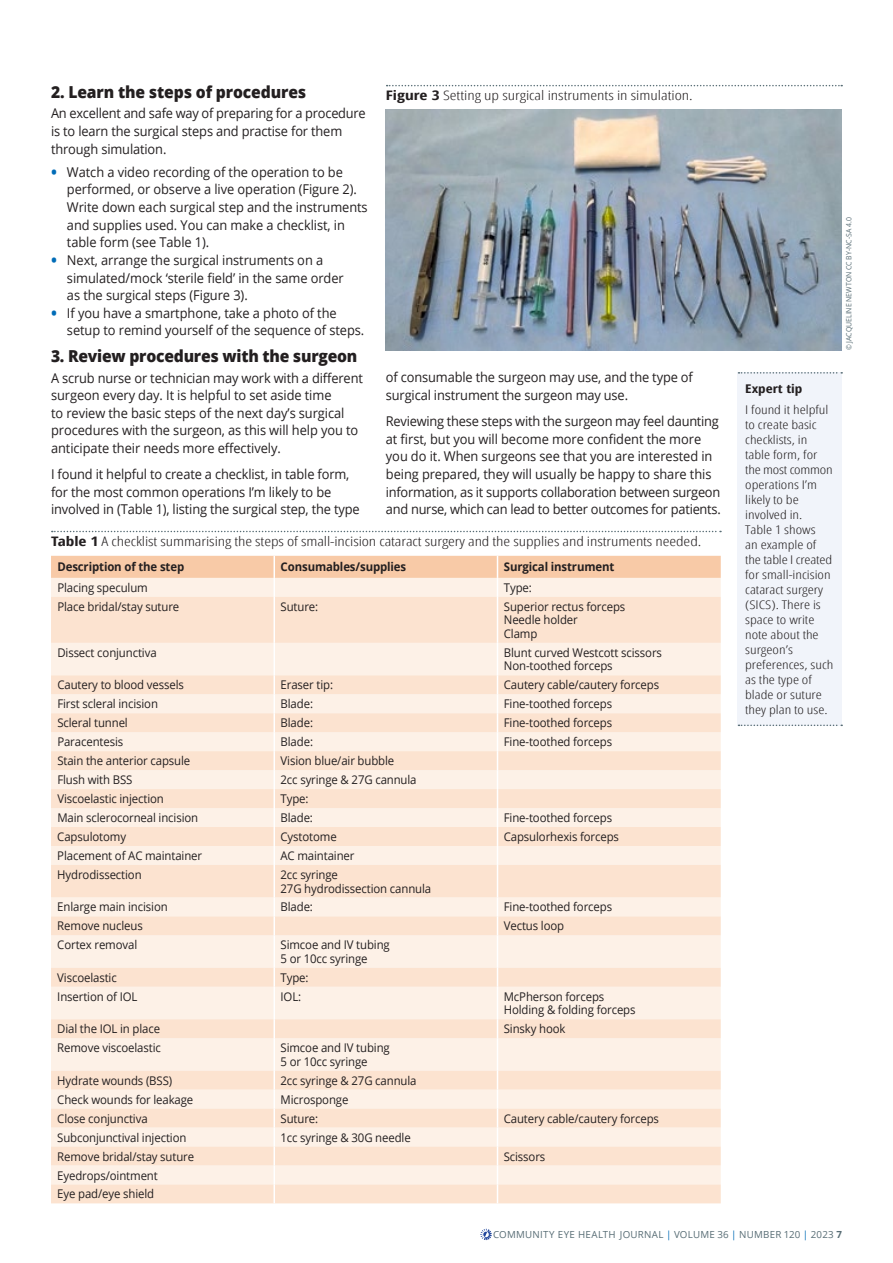
<style>
.page{position:relative;width:893px;height:1263px;background:#fff}
.page>*{position:absolute;margin:0;border:0;box-sizing:border-box;transform-origin:0 0}
.t1{font:800 16.5px "Open Sans";letter-spacing:-.015em;color:#231f20;scale:.95 1}
.t2{font:13.5px/17.7px "Open Sans";letter-spacing:-.005em;color:#231f20;scale:.95 1}
.t3{font:300 condensed 13.2px "Open Sans";letter-spacing:-.005em;color:#231f20;scale:1.32 1}
.t4{font:12px/13.5px "Open Sans";letter-spacing:-.01em;color:#231f20;scale:.95 1}
.t5{font:300 condensed 12px/15px "Open Sans";color:#231f20;scale:1.3 1}
.t6{font:700 12px "Open Sans";letter-spacing:-.01em;color:#231f20;scale:.95 1}
.t7{font:700 condensed 12px "Open Sans";color:#231f20;scale:1.27 1}
.t8{font:9.75px "Open Sans";letter-spacing:.025em;color:#586d75}
.t9{font:7.2px "Open Sans";color:#586d75;scale:.95 1}
.s1{font-weight:700;font-size:16.5px;color:#006cb7}
.s2{font-weight:700}
.s3{color:#006cb7}
</style>
<div class="page">
<svg style="left:480px;top:1229px;width:12px;height:11px"></svg>
<svg style="left:51px;top:597px;width:670px;height:606px;fill:#fcecdf"></svg>
<svg style="left:51px;top:556px;width:670px;height:41px"></svg>
<hr style="left:274px;top:597px;width:1px;height:46px;background:#fff">
<hr style="left:497px;top:597px;width:1px;height:46px;background:#fff">
<hr style="left:274px;top:643px;width:1px;height:32px;background:#fff">
<hr style="left:497px;top:643px;width:1px;height:32px;background:#fff">
<svg style="left:274px;top:675px;width:1px;height:190px"></svg>
<svg style="left:497px;top:675px;width:1px;height:190px"></svg>
<hr style="left:274px;top:865px;width:1px;height:32px;background:#fff">
<hr style="left:497px;top:865px;width:1px;height:32px;background:#fff">
<svg style="left:274px;top:897px;width:1px;height:38px"></svg>
<svg style="left:497px;top:897px;width:1px;height:38px"></svg>
<hr style="left:274px;top:935px;width:1px;height:33px;background:#fff">
<hr style="left:497px;top:935px;width:1px;height:33px;background:#fff">
<svg style="left:274px;top:968px;width:1px;height:19px"></svg>
<svg style="left:497px;top:968px;width:1px;height:19px"></svg>
<hr style="left:274px;top:987px;width:1px;height:32px;background:#fff">
<hr style="left:497px;top:987px;width:1px;height:32px;background:#fff">
<svg style="left:274px;top:1019px;width:1px;height:19px"></svg>
<svg style="left:497px;top:1019px;width:1px;height:19px"></svg>
<hr style="left:274px;top:1038px;width:1px;height:33px;background:#fff">
<hr style="left:497px;top:1038px;width:1px;height:33px;background:#fff">
<svg style="left:274px;top:1071px;width:1px;height:132px"></svg>
<svg style="left:497px;top:1071px;width:1px;height:132px"></svg>
<div style="left:738px;top:372px;width:104px;height:354px;background:#f1f4fa"></div>
<svg style="left:738px;top:372px;width:104px;height:2px"></svg>
<svg style="left:738px;top:724px;width:104px;height:2px"></svg>
<svg style="left:52px;top:531px;width:669px;height:1px"></svg>
<img style="left:386px;top:110px;width:456px;height:240px">
<svg style="left:387px;top:85px;width:455px;height:1px"></svg>
<p class="t1" style="left:51px;top:79px;width:270px">2. Learn the steps of procedures</p>
<p class="t2" style="left:51px;top:104px;width:333px">An excellent and safe way of preparing for a procedure is to learn the surgical steps and practise for them through simulation.</p>
<p class="t2" style="left:67px;top:163px;width:318px;text-indent:-16px"><span class="s1">•</span> Watch a video recording of the operation to be performed, or observe a live operation (Figure 2).<br>Write down each surgical step and the instruments and supplies used. You can make a checklist, in table form (see Table 1).</p>
<p class="t2" style="left:67px;top:251px;width:293px;text-indent:-16px"><span class="s1">•</span> Next, arrange the surgical instruments on a simulated/mock ‘sterile field’ in the same order as the surgical steps (Figure 3).</p>
<p class="t2" style="left:67px;top:304px;width:314px;text-indent:-16px"><span class="s1">•</span> If you have a smartphone, take a photo of the setup to remind yourself of the sequence of steps.</p>
<p class="t1" style="left:51px;top:343px;width:324px">3. Review procedures with the surgeon</p>
<p class="t2" style="left:51px;top:368px;width:330px">A scrub nurse or technician may work with a different surgeon every day. It is helpful to set aside time<br>to review the basic steps of the next day’s surgical procedures with the surgeon, as this will help you to anticipate their needs more effectively.</p>
<p class="t2" style="left:51px;top:465px;width:326px">I found it helpful to create a checklist, in table form, for the most common operations I’m likely to be involved in (Table 1), listing the surgical step, the type</p>
<p class="t3" style="left:386px;top:87px;width:234px"><span class="s2">Figure 3</span> Setting up surgical instruments in simulation.</p>
<p class="t2" style="left:386px;top:368px;width:325px">of consumable the surgeon may use, and the type of surgical instrument the surgeon may use.</p>
<p class="t2" style="left:386px;top:412px;width:354px">Reviewing these steps with the surgeon may feel daunting at first, but you will become more confident the more you do it. When surgeons see that you are interested in being prepared, they will usually be happy to share this information, as it supports collaboration between surgeon and nurse, which can lead to better outcomes for patients.</p>
<p class="t3" style="left:51px;top:532px;width:494px"><span class="s2">Table 1</span> A checklist summarising the steps of small-incision cataract surgery and the supplies and instruments needed.</p>
<p class="t6" style="left:57px;top:558px;width:135px">Description of the step</p>
<p class="t6" style="left:281px;top:558px;width:134px">Consumables/supplies</p>
<p class="t6" style="left:504px;top:558px;width:118px">Surgical instrument</p>
<p class="t4" style="left:57px;top:580px;width:97px">Placing speculum</p>
<p class="t4" style="left:504px;top:580px;width:31px">Type:</p>
<p class="t4" style="left:57px;top:599px;width:130px">Place bridal/stay suture</p>
<p class="t4" style="left:281px;top:599px;width:41px">Suture:</p>
<p class="t4" style="left:504px;top:599px;width:129px">Superior rectus forceps<br>Needle holder<br>Clamp</p>
<p class="t4" style="left:57px;top:645px;width:106px">Dissect conjunctiva</p>
<p class="t4" style="left:504px;top:645px;width:168px">Blunt curved Westcott scissors<br>Non-toothed forceps</p>
<p class="t4" style="left:57px;top:678px;width:135px">Cautery to blood vessels</p>
<p class="t4" style="left:281px;top:678px;width:57px">Eraser tip:</p>
<p class="t4" style="left:504px;top:678px;width:165px">Cautery cable/cautery forceps</p>
<p class="t4" style="left:57px;top:697px;width:107px">First scleral incision</p>
<p class="t4" style="left:281px;top:697px;width:36px">Blade:</p>
<p class="t4" style="left:504px;top:697px;width:116px">Fine-toothed forceps</p>
<p class="t4" style="left:57px;top:716px;width:76px">Scleral tunnel</p>
<p class="t4" style="left:281px;top:716px;width:36px">Blade:</p>
<p class="t4" style="left:504px;top:716px;width:116px">Fine-toothed forceps</p>
<p class="t4" style="left:57px;top:735px;width:71px">Paracentesis</p>
<p class="t4" style="left:281px;top:735px;width:36px">Blade:</p>
<p class="t4" style="left:504px;top:735px;width:116px">Fine-toothed forceps</p>
<p class="t4" style="left:57px;top:754px;width:141px">Stain the anterior capsule</p>
<p class="t4" style="left:281px;top:754px;width:121px">Vision blue/air bubble</p>
<p class="t4" style="left:57px;top:773px;width:81px">Flush with BSS</p>
<p class="t4" style="left:281px;top:773px;width:145px">2cc syringe &amp; 27G cannula</p>
<p class="t4" style="left:57px;top:792px;width:114px">Viscoelastic injection</p>
<p class="t4" style="left:281px;top:792px;width:31px">Type:</p>
<p class="t4" style="left:57px;top:811px;width:150px">Main sclerocorneal incision</p>
<p class="t4" style="left:281px;top:811px;width:36px">Blade:</p>
<p class="t4" style="left:504px;top:811px;width:116px">Fine-toothed forceps</p>
<p class="t4" style="left:57px;top:830px;width:74px">Capsulotomy</p>
<p class="t4" style="left:281px;top:830px;width:61px">Cystotome</p>
<p class="t4" style="left:504px;top:830px;width:123px">Capsulorhexis forceps</p>
<p class="t4" style="left:57px;top:849px;width:154px">Placement of AC maintainer</p>
<p class="t4" style="left:281px;top:849px;width:79px">AC maintainer</p>
<p class="t4" style="left:57px;top:867px;width:90px">Hydrodissection</p>
<p class="t4" style="left:281px;top:867px;width:160px">2cc syringe<br>27G hydrodissection cannula</p>
<p class="t4" style="left:57px;top:900px;width:118px">Enlarge main incision</p>
<p class="t4" style="left:281px;top:900px;width:36px">Blade:</p>
<p class="t4" style="left:504px;top:900px;width:116px">Fine-toothed forceps</p>
<p class="t4" style="left:57px;top:919px;width:92px">Remove nucleus</p>
<p class="t4" style="left:504px;top:919px;width:65px">Vectus loop</p>
<p class="t4" style="left:57px;top:938px;width:86px">Cortex removal</p>
<p class="t4" style="left:281px;top:938px;width:117px">Simcoe and IV tubing<br>5 or 10cc syringe</p>
<p class="t4" style="left:57px;top:970px;width:64px">Viscoelastic</p>
<p class="t4" style="left:281px;top:970px;width:31px">Type:</p>
<p class="t4" style="left:57px;top:989px;width:86px">Insertion of IOL</p>
<p class="t4" style="left:281px;top:989px;width:23px">IOL:</p>
<p class="t4" style="left:504px;top:989px;width:140px">McPherson forceps<br>Holding &amp; folding forceps</p>
<p class="t4" style="left:57px;top:1022px;width:110px">Dial the IOL in place</p>
<p class="t4" style="left:504px;top:1022px;width:67px">Sinsky hook</p>
<p class="t4" style="left:57px;top:1041px;width:111px">Remove viscoelastic</p>
<p class="t4" style="left:281px;top:1041px;width:117px">Simcoe and IV tubing<br>5 or 10cc syringe</p>
<p class="t4" style="left:57px;top:1073px;width:122px">Hydrate wounds (BSS)</p>
<p class="t4" style="left:281px;top:1073px;width:145px">2cc syringe &amp; 27G cannula</p>
<p class="t4" style="left:57px;top:1092px;width:145px">Check wounds for leakage</p>
<p class="t4" style="left:281px;top:1092px;width:73px">Microsponge</p>
<p class="t4" style="left:57px;top:1111px;width:97px">Close conjunctiva</p>
<p class="t4" style="left:281px;top:1111px;width:41px">Suture:</p>
<p class="t4" style="left:504px;top:1111px;width:165px">Cautery cable/cautery forceps</p>
<p class="t4" style="left:57px;top:1130px;width:137px">Subconjunctival injection</p>
<p class="t4" style="left:280px;top:1130px;width:139px">1cc syringe &amp; 30G needle</p>
<p class="t4" style="left:57px;top:1149px;width:146px">Remove bridal/stay suture</p>
<p class="t4" style="left:504px;top:1149px;width:45px">Scissors</p>
<p class="t4" style="left:57px;top:1165px;width:107px;line-height:18.9px">Eyedrops/ointment<br>Eye pad/eye shield</p>
<p class="t9" style="left:844px;top:350px;width:141px;rotate:-90deg">© JACQUELINE NEWTON CC BY-NC-SA 4.0</p>
<p class="t7" style="left:745px;top:380px;width:47px">Expert tip</p>
<p class="t5" style="left:745px;top:402px;width:69px">I found it helpful to create basic checklists, in table form, for the most common operations I’m likely to be involved in.<br>Table 1 shows<br>an example of the table I created for small-incision cataract surgery (SICS). There is space to write note about the surgeon’s preferences, such as the type of blade or suture they plan to use.</p>
<p class="t8" style="left:493px;top:1228px;width:350px">COMMUNITY EYE HEALTH JOURNAL <span class="s3">|</span> VOLUME 36 <span class="s3">|</span> NUMBER 120 <span class="s3">|</span> 2023 <span class="s2">7</span></p>
</div>
